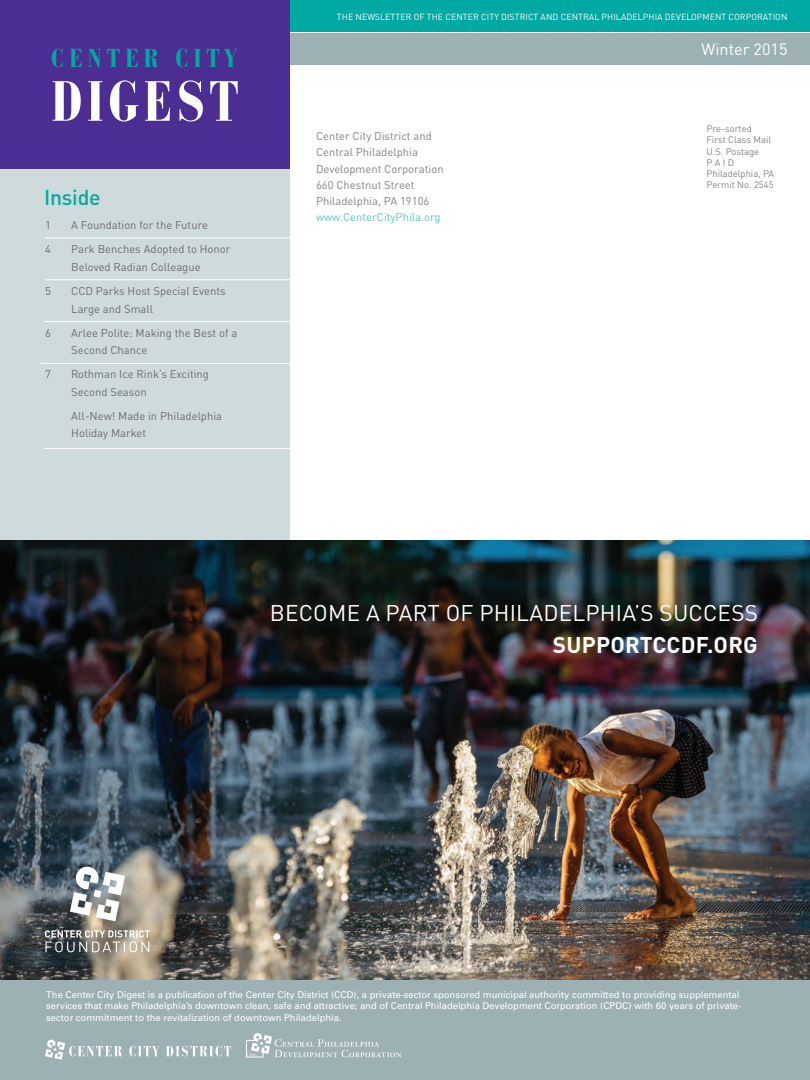
<style>
.page{position:relative;width:810px;height:1080px;background:#fff}
.page>*{position:absolute;margin:0;border:0;box-sizing:border-box;transform-origin:0 0}
.t1{font:700 condensed 56.12px "Bauer Bodoni";letter-spacing:.07em;color:#fff}
.t2{font:700 condensed 25.75px "Bauer Bodoni";letter-spacing:.2em;color:#00a9a2}
.t3{font:22.5px "DINOT";letter-spacing:.01em;color:#fff}
.t4{font:700 22.5px "DINOT";letter-spacing:.01em;color:#fff}
.t5{font:500 21.25px "DINOT";letter-spacing:-.01em;color:#00a9a2}
.t6{font:16.25px "DINOT";color:#fff}
.Table_of_Contents{font:11.25px/17.5px "DINOT";color:#6c6d70}
.t7{font:11.25px "DINOT";color:#808285}
.t8{font:11.25px "DINOT";color:#5ac4c1}
.t9{font:9.38px/11.2px "Univers";color:#fff}
.t10{font:9.38px "DINOT";color:#808285}
.t11{font:8.75px "DINOT";letter-spacing:.01em;color:#fff}
</style>
<div class="page">
<div style="left:290px;top:0;width:520px;height:32px;background:#00a9a2"></div>
<div style="left:0;top:169px;width:290px;height:371px;background:#cfdadc"></div>
<div style="left:0;top:980px;width:810px;height:100px;background:#9db1b5"></div>
<svg style="left:129px;top:1046px;width:31px;height:10px"></svg>
<svg style="left:166px;top:1046px;width:65px;height:10px"></svg>
<svg style="left:45px;top:1040px;width:77px;height:20px"></svg>
<svg style="left:246px;top:1033px;width:156px;height:24px"></svg>
<div style="left:281px;top:33px;width:529px;height:32px;background:#9db1b5"></div>
<div style="left:0;top:0;width:290px;height:169px;background:#4c2e92"></div>
<hr style="left:45px;top:238px;width:250px;height:1px;background:#fff">
<hr style="left:45px;top:279px;width:249px;height:1px;background:#fff">
<hr style="left:44px;top:321px;width:249px;height:1px;background:#fff">
<hr style="left:41px;top:363px;width:249px;height:1px;background:#fff">
<hr style="left:44px;top:448px;width:249px;height:1px;background:#fff">
<img style="left:0;top:540px;width:810px;height:440px">
<svg style="left:70px;top:867px;width:55px;height:54px"></svg>
<svg style="left:45px;top:930px;width:105px;height:22px;background:#98958d"></svg>
<p class="t2" style="left:51px;top:43px;width:187px">CENTER CITY</p>
<p class="t1" style="left:51px;top:69px;width:189px">DIGEST</p>
<p class="t5" style="left:44px;top:184px;width:58px">Inside</p>
<p class="Table_of_Contents" style="left:45px;top:216px;width:7px">1</p>
<p class="Table_of_Contents" style="left:71px;top:216px;width:138px">A Foundation for the Future</p>
<p class="Table_of_Contents" style="left:45px;top:240px;width:7px">4</p>
<p class="Table_of_Contents" style="left:71px;top:240px;width:161px">Park Benches Adopted to Honor<br>Beloved Radian Colleague</p>
<p class="Table_of_Contents" style="left:45px;top:282px;width:7px">5</p>
<p class="Table_of_Contents" style="left:71px;top:282px;width:156px">CCD Parks Host Special Events<br>Large and Small</p>
<p class="Table_of_Contents" style="left:45px;top:324px;width:7px">6</p>
<p class="Table_of_Contents" style="left:71px;top:324px;width:168px">Arlee Polite: Making the Best of a<br>Second Chance</p>
<p class="Table_of_Contents" style="left:45px;top:365px;width:7px">7</p>
<p class="Table_of_Contents" style="left:71px;top:365px;width:139px">Rothman Ice Rink’s Exciting<br>Second Season</p>
<p class="Table_of_Contents" style="left:71px;top:407px;width:152px">All-New! Made in Philadelphia<br>Holiday Market</p>
<p class="t11" style="left:337px;top:12px;width:452px">THE NEWSLETTER OF THE CENTER CITY DISTRICT AND CENTRAL PHILADELPHIA DEVELOPMENT CORPORATION</p>
<p class="t6" style="left:702px;top:39px;width:87px">Winter 2015</p>
<p class="t7" style="left:316px;top:129px;width:117px">Center City District and</p>
<p class="t7" style="left:316px;top:145px;width:103px">Central Philadelphia</p>
<p class="t7" style="left:316px;top:161px;width:129px">Development Corporation</p>
<p class="t7" style="left:316px;top:178px;width:100px">660 Chestnut Street</p>
<p class="t7" style="left:316px;top:194px;width:115px">Philadelphia, PA 19106</p>
<p class="t8" style="left:316px;top:210px;width:126px">www.CenterCityPhila.org</p>
<p class="t10" style="left:707px;top:123px;width:47px">Pre-sorted</p>
<p class="t10" style="left:707px;top:134px;width:66px">First Class Mail</p>
<p class="t10" style="left:707px;top:146px;width:54px">U.S. Postage</p>
<p class="t10" style="left:707px;top:157px;width:29px">P A I D</p>
<p class="t10" style="left:707px;top:168px;width:69px">Philadelphia, PA</p>
<p class="t10" style="left:707px;top:179px;width:69px">Permit No. 2545</p>
<p class="t3" style="left:270px;top:599px;width:489px">BECOME A PART OF PHILADELPHIA’S SUCCESS</p>
<p class="t4" style="left:553px;top:631px;width:206px">SUPPORTCCDF.ORG</p>
<p class="t9" style="left:46px;top:989px;width:695px">The Center City Digest is a publication of the Center City District (CCD), a private-sector sponsored municipal authority committed to providing supplemental</p>
<p class="t9" style="left:46px;top:1000px;width:697px">services that make Philadelphia’s downtown clean, safe and attractive; and of Central Philadelphia Development Corporation (CPDC) with 60 years of private&shy;sector commitment to the revitalization of downtown Philadelphia.</p>
</div>
